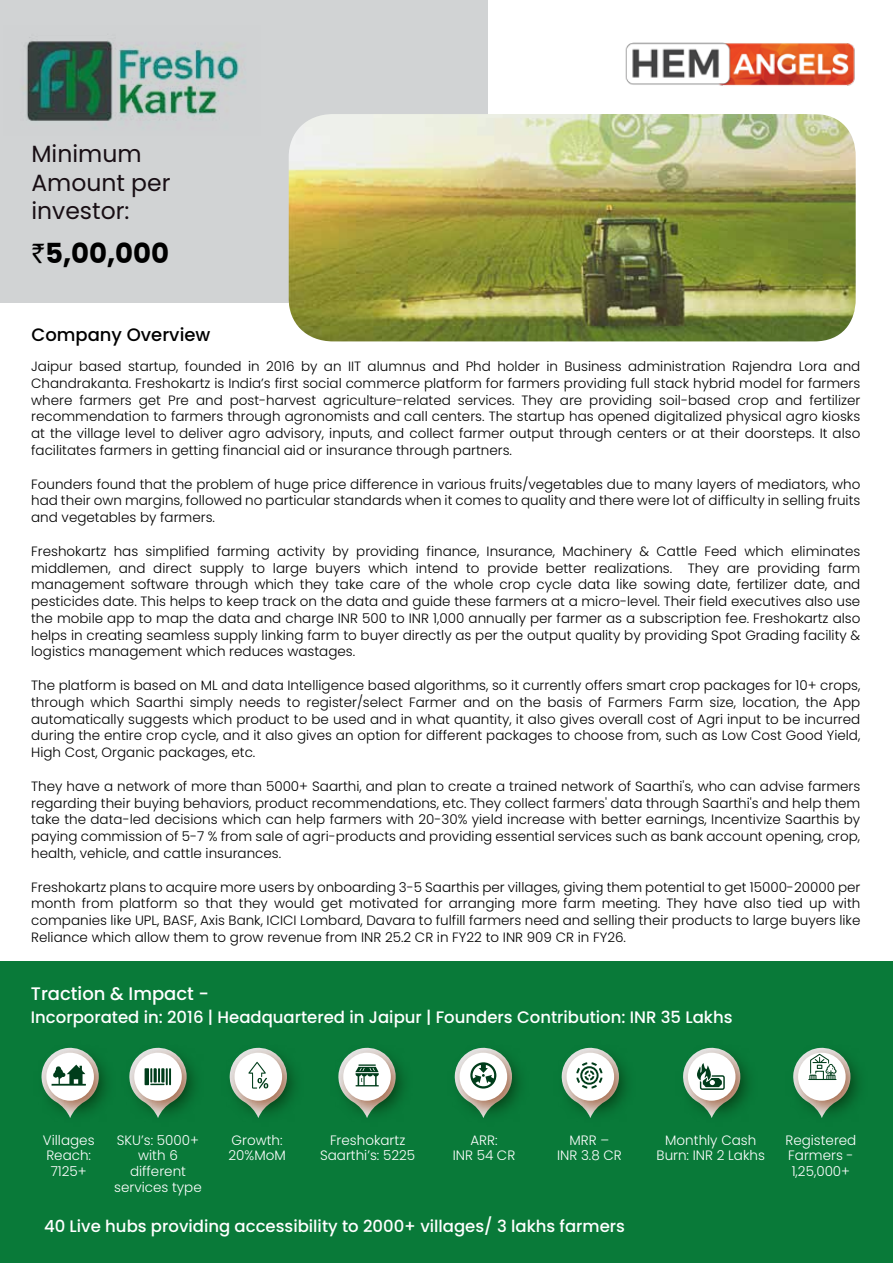
<style>
.page{position:relative;width:893px;height:1263px;background:#fff}
.page>*{position:absolute;margin:0;border:0;box-sizing:border-box;transform-origin:0 0}
.t1{font:700 27.6px "Poppins";color:#000}
.t2{font:23.4px/28.2px "Poppins";color:#180e14}
.t3{font:500 18.15px "Poppins";color:#fff}
.t4{font:500 18px "Poppins";color:#000}
.t5{font:500 16.65px "Poppins";color:#fff}
.t6{font:300 13.65px/15.8px "Poppins";color:#fff;text-align:center}
.t7{font:300 13.5px/16.8px "Poppins";color:#000;text-align:justify}
.s1{font-family:"Rupee";font-weight:400}
</style>
<div class="page">
<div style="left:0;top:0;width:488px;height:303px;background:#d1d3d4"></div>
<img style="left:289px;top:114px;width:567px;height:227px">
<div style="left:0;top:961px;width:893px;height:302px;background:#097a39"></div>
<img style="left:625px;top:42px;width:230px;height:44px">
<svg style="left:454px;top:1047px;width:58px;height:71px"></svg>
<img style="left:740px;top:1062px;width:9px;height:42px">
<svg style="left:229px;top:1047px;width:58px;height:71px"></svg>
<img style="left:850px;top:1062px;width:9px;height:43px">
<svg style="left:561px;top:1047px;width:58px;height:71px"></svg>
<svg style="left:338px;top:1047px;width:58px;height:71px"></svg>
<svg style="left:683px;top:1047px;width:57px;height:71px"></svg>
<svg style="left:41px;top:1047px;width:58px;height:71px"></svg>
<svg style="left:129px;top:1047px;width:58px;height:71px"></svg>
<svg style="left:793px;top:1047px;width:57px;height:71px"></svg>
<img style="left:22px;top:37px;width:224px;height:84px">
<h2 class="t2" style="left:31px;top:140px;width:141px">Minimum<br>Amount per investor:</h2>
<h1 class="t1" style="left:31px;top:237px;width:139px"><span class="s1">`</span>5,00,000</h1>
<h3 class="t4" style="left:31px;top:325px;width:180px">Company Overview</h3>
<p class="t7" style="left:31px;top:358px;width:831px">Jaipur based startup, founded in 2016 by an IIT alumnus and Phd holder in Business administration Rajendra Lora and Chandrakanta. Freshokartz is India’s first social commerce platform for farmers providing full stack hybrid model for farmers where farmers get Pre and post-harvest agriculture-related services. They are providing soil-based crop and fertilizer recommendation to farmers through agronomists and call centers. The startup has opened digitalized physical agro kiosks at the village level to deliver agro advisory, inputs, and collect farmer output through centers or at their doorsteps. It also facilitates farmers in getting financial aid or insurance through partners.</p>
<p class="t7" style="left:31px;top:475px;width:831px">Founders found that the problem of huge price difference in various fruits/vegetables due to many layers of mediators, who had their own margins, followed no particular standards when it comes to quality and there were lot of difficulty in selling fruits and vegetables by farmers.</p>
<p class="t7" style="left:31px;top:543px;width:831px">Freshokartz has simplified farming activity by providing finance, Insurance, Machinery &amp; Cattle Feed which eliminates middlemen, and direct supply to large buyers which intend to provide better realizations. They are providing farm management software through which they take care of the whole crop cycle data like sowing date, fertilizer date, and pesticides date. This helps to keep track on the data and guide these farmers at a micro-level. Their field executives also use the mobile app to map the data and charge INR 500 to INR 1,000 annually per farmer as a subscription fee. Freshokartz also helps in creating seamless supply linking farm to buyer directly as per the output quality by providing Spot Grading facility &amp; logistics management which reduces wastages.</p>
<p class="t7" style="left:31px;top:677px;width:831px">The platform is based on ML and data Intelligence based algorithms, so it currently offers smart crop packages for 10+ crops, through which Saarthi simply needs to register/select Farmer and on the basis of Farmers Farm size, location, the App automatically suggests which product to be used and in what quantity, it also gives overall cost of Agri input to be incurred during the entire crop cycle, and it also gives an option for different packages to choose from, such as Low Cost Good Yield, High Cost, Organic packages, etc.</p>
<p class="t7" style="left:31px;top:778px;width:831px">They have a network of more than 5000+ Saarthi, and plan to create a trained network of Saarthi's, who can advise farmers regarding their buying behaviors, product recommendations, etc. They collect farmers' data through Saarthi's and help them take the data-led decisions which can help farmers with 20-30% yield increase with better earnings, Incentivize Saarthis by paying commission of 5-7 % from sale of agri-products and providing essential services such as bank account opening, crop, health, vehicle, and cattle insurances.</p>
<p class="t7" style="left:31px;top:879px;width:831px">Freshokartz plans to acquire more users by onboarding 3-5 Saarthis per villages, giving them potential to get 15000-20000 per month from platform so that they would get motivated for arranging more farm meeting. They have also tied up with companies like UPL, BASF, Axis Bank, ICICI Lombard, Davara to fulfill farmers need and selling their products to large buyers like Reliance which allow them to grow revenue from INR 25.2 CR in FY22 to INR 909 CR in FY26.</p>
<h3 class="t3" style="left:31px;top:983px;width:180px">Traction &amp; Impact -</h3>
<p class="t5" style="left:31px;top:1007px;width:703px">Incorporated in: 2016 | Headquartered in Jaipur | Founders Contribution: INR 35 Lakhs</p>
<p class="t6" style="left:43px;top:1132px;width:53px">Villages<br>Reach:<br>7125+</p>
<p class="t6" style="left:114px;top:1132px;width:89px">SKU’s: 5000+ with 6 different services type</p>
<p class="t6" style="left:453px;top:1132px;width:64px">ARR:<br>INR 54 CR</p>
<p class="t6" style="left:557px;top:1132px;width:66px">MRR –<br>INR 3.8 CR</p>
<p class="t6" style="left:228px;top:1132px;width:59px;text-align:left">Growth:<br>20%MoM</p>
<p class="t6" style="left:320px;top:1132px;width:97px">Freshokartz<br>Saarthi’s: 5225</p>
<p class="t6" style="left:657px;top:1132px;width:110px">Monthly Cash<br>Burn: INR 2 Lakhs</p>
<p class="t6" style="left:785px;top:1132px;width:73px;text-align:left">Registered<br>Farmers -<br>1,25,000+</p>
<p class="t5" style="left:44px;top:1217px;width:583px">40 Live hubs providing accessibility to 2000+ villages/ 3 lakhs farmers</p>
</div>
